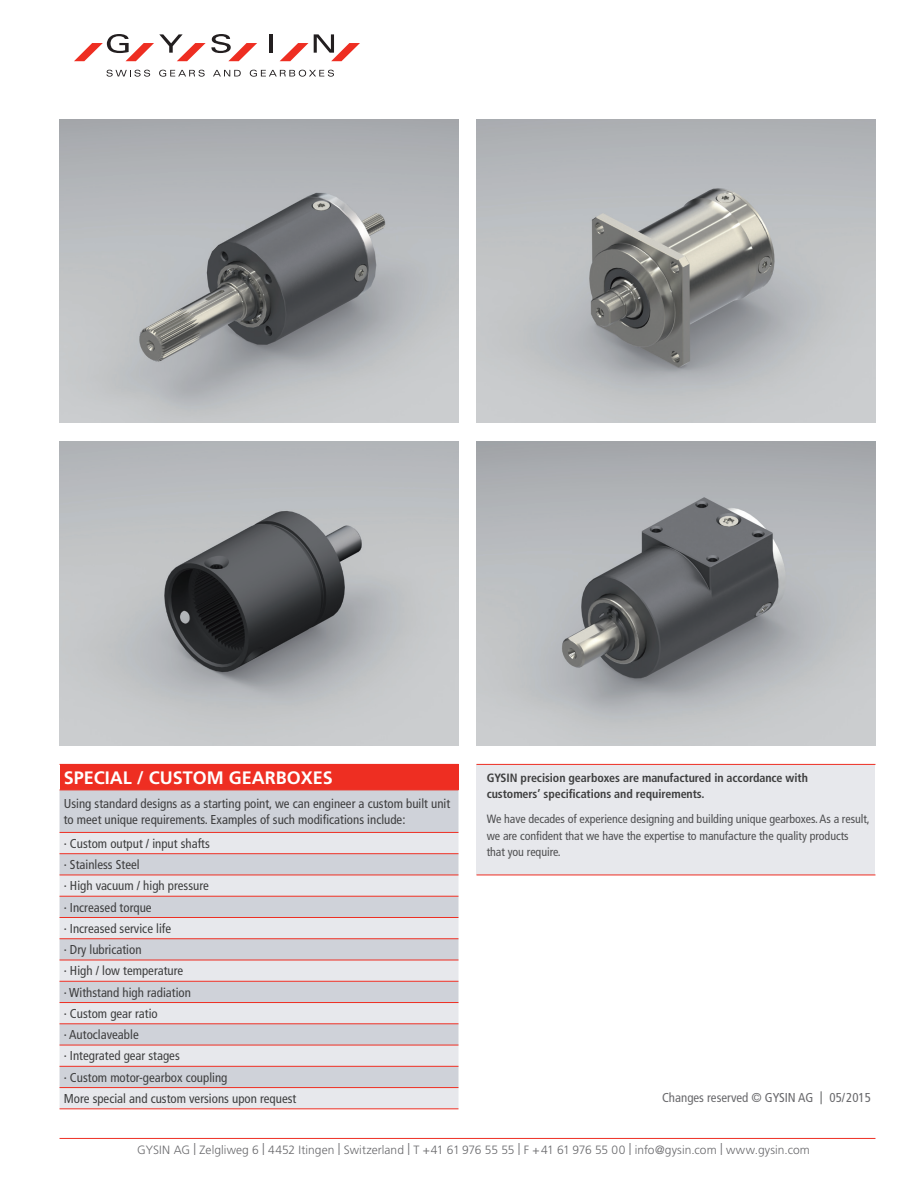
<style>
.page{position:relative;width:918px;height:1188px;background:#fff}
.page>*{position:absolute;margin:0;border:0;box-sizing:border-box;transform-origin:0 0}
.t1{font:700 18px "Frutiger LT Std";color:#fff}
.t2{font:condensed 12.9px/21.3px "Frutiger LT Std";color:#3e3e3f}
.t3{font:condensed 12.9px "Frutiger LT Std";color:#69696c}
.t4{font:condensed 12px/16.5px "Frutiger LT Std";letter-spacing:-.005em;color:#4f4f51}
.t5{font:300 12px "Frutiger LT Std";letter-spacing:.005em;color:#69696c}
.t6{font:700 condensed 12px/16.5px "Frutiger LT Std";letter-spacing:-.005em;color:#3e3e3f}
.s1{font-weight:300;font-stretch:normal;color:#57585a}
</style>
<div class="page">
<hr style="left:269px;top:34px;width:4px;height:19px;background:#231f20">
<svg style="left:74px;top:34px;width:183px;height:27px"></svg>
<svg style="left:280px;top:43px;width:28px;height:18px"></svg>
<svg style="left:314px;top:34px;width:46px;height:27px"></svg>
<svg style="left:106px;top:70px;width:44px;height:7px"></svg>
<svg style="left:159px;top:70px;width:46px;height:7px"></svg>
<svg style="left:213px;top:70px;width:28px;height:6px"></svg>
<svg style="left:250px;top:70px;width:84px;height:7px"></svg>
<hr style="left:60px;top:1138px;width:815px;height:1px;background:#ee2e22">
<img style="left:477px;top:442px;width:399px;height:303px">
<img style="left:477px;top:119px;width:399px;height:304px">
<img style="left:60px;top:119px;width:399px;height:304px">
<img style="left:60px;top:442px;width:399px;height:303px">
<div style="left:477px;top:764px;width:398px;height:111px;background:#e7e8ec"></div>
<hr style="left:477px;top:764px;width:398px;height:1px;background:#ee2e22">
<hr style="left:477px;top:875px;width:398px;height:1px;background:#ee2e22">
<div style="left:60px;top:764px;width:399px;height:26px;background:#ee2e22"></div>
<div style="left:60px;top:791px;width:399px;height:41px;background:#cfd2d9"></div>
<svg style="left:60px;top:833px;width:399px;height:276px;background:#dcdbe0"></svg>
<hr style="left:60px;top:853px;width:399px;height:1px;background:#ee2e22">
<hr style="left:60px;top:875px;width:399px;height:1px;background:#ee2e22">
<hr style="left:60px;top:917px;width:399px;height:1px;background:#ee2e22">
<hr style="left:60px;top:938px;width:399px;height:1px;background:#ee2e22">
<hr style="left:60px;top:981px;width:399px;height:1px;background:#ee2e22">
<hr style="left:60px;top:1002px;width:399px;height:1px;background:#ee2e22">
<hr style="left:60px;top:1024px;width:399px;height:1px;background:#ee2e22">
<hr style="left:60px;top:1066px;width:399px;height:1px;background:#ee2e22">
<hr style="left:60px;top:1087px;width:399px;height:1px;background:#ee2e22">
<hr style="left:60px;top:1109px;width:399px;height:1px;background:#ee2e22">
<hr style="left:60px;top:896px;width:399px;height:1px;background:#ee2e22">
<hr style="left:60px;top:960px;width:399px;height:1px;background:#ee2e22">
<hr style="left:60px;top:1045px;width:399px;height:1px;background:#ee2e22">
<hr style="left:60px;top:790px;width:399px;height:1px;background:#ee2e22">
<hr style="left:60px;top:832px;width:399px;height:1px;background:#ee2e22">
<h1 class="t1" style="left:64px;top:767px;width:269px">SPECIAL / CUSTOM GEARBOXES</h1>
<p class="t2" style="left:64px;top:796px;width:388px;line-height:15.5px">Using standard designs as a starting point, we can engineer a custom built unit to meet unique requirements. Examples of such modifications include:</p>
<p class="t2" style="left:64px;top:833px;width:234px">· Custom output / input shafts<br>· Stainless Steel<br>· High vacuum / high pressure<br>· Increased torque<br>· Increased service life<br>· Dry lubrication<br>· High / low temperature<br>· Withstand high radiation<br>· Custom gear ratio<br>· Autoclaveable<br>· Integrated gear stages<br>· Custom motor-gearbox coupling<br>More special and custom versions upon request</p>
<p class="t6" style="left:487px;top:770px;width:323px">GYSIN precision gearboxes are manufactured in accordance with customers’ specifications and requirements.</p>
<p class="t4" style="left:487px;top:811px;width:385px">We have decades of experience designing and building unique gearboxes. As a result, we are confident that we have the expertise to manufacture the quality products that you require.</p>
<p class="t3" style="left:662px;top:1090px;width:210px">Changes reserved © GYSIN AG <span class="s1">|</span> 05/2015</p>
<p class="t5" style="left:137px;top:1143px;width:674px">GYSIN AG | Zelgliweg 6 | 4452 Itingen | Switzerland | T +41 61 976 55 55 | F +41 61 976 55 00 | info@gysin.com | www.gysin.com</p>
</div>
